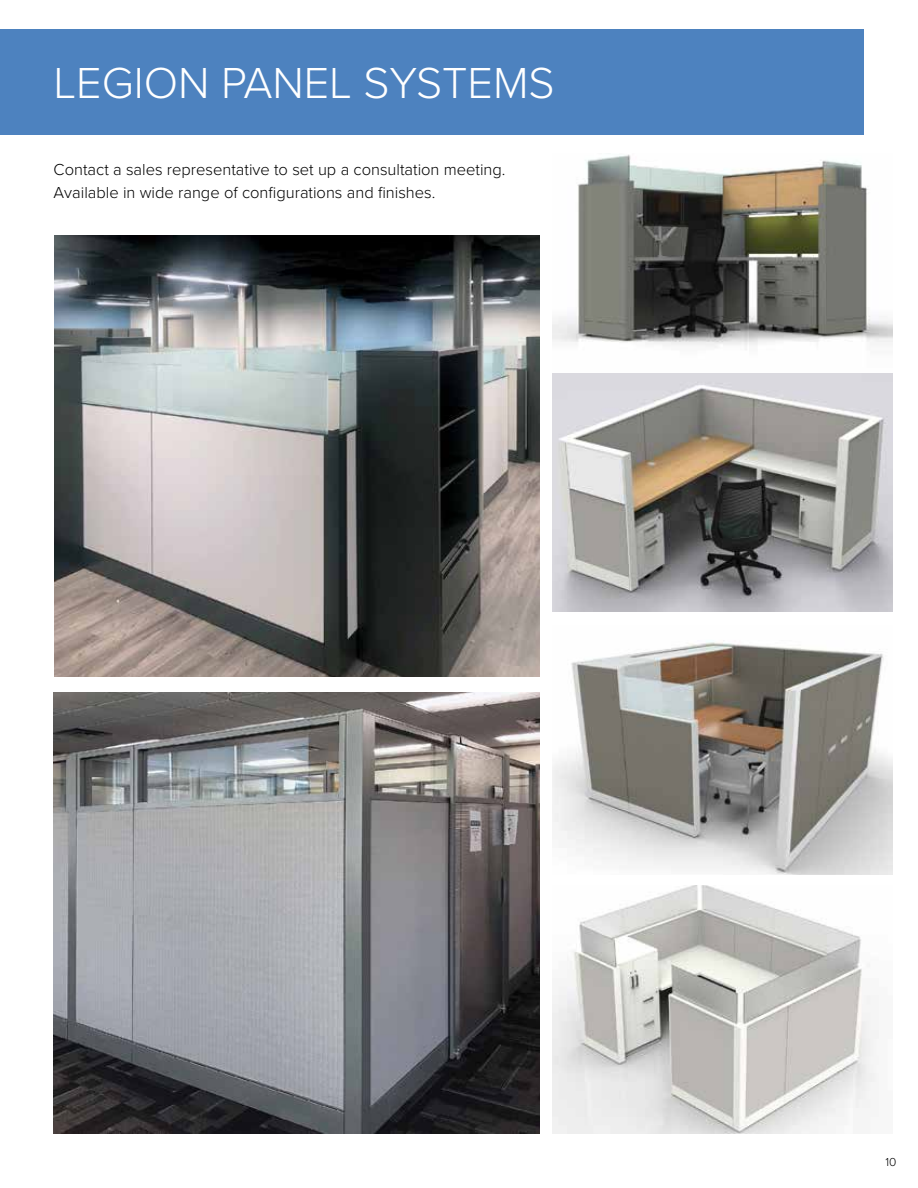
<style>
.page{position:relative;width:918px;height:1188px;background:#fff}
.page>*{position:absolute;margin:0;border:0;box-sizing:border-box;transform-origin:0 0}
.t1{font:300 45px "Proxima Nova";color:#fff}
.t2{font:300 16.5px/22.5px "Proxima Nova";color:#000}
.t3{font:300 12px "Proxima Nova";color:#000}
</style>
<div class="page">
<div style="left:0;top:29px;width:864px;height:106px;background:#4d82bf"></div>
<img style="left:54px;top:693px;width:486px;height:441px">
<img style="left:54px;top:235px;width:486px;height:442px">
<img style="left:552px;top:154px;width:340px;height:194px">
<img style="left:552px;top:373px;width:340px;height:239px">
<img style="left:552px;top:640px;width:340px;height:234px">
<img style="left:552px;top:885px;width:327px;height:249px">
<h1 class="t1" style="left:54px;top:50px;width:503px">LEGION PANEL SYSTEMS</h1>
<p class="t2" style="left:54px;top:157px;width:453px">Contact a sales representative to set up a consultation meeting.<br>Available in wide range of configurations and finishes.</p>
<p class="t3" style="left:885px;top:1153px;width:12px">10</p>
</div>
